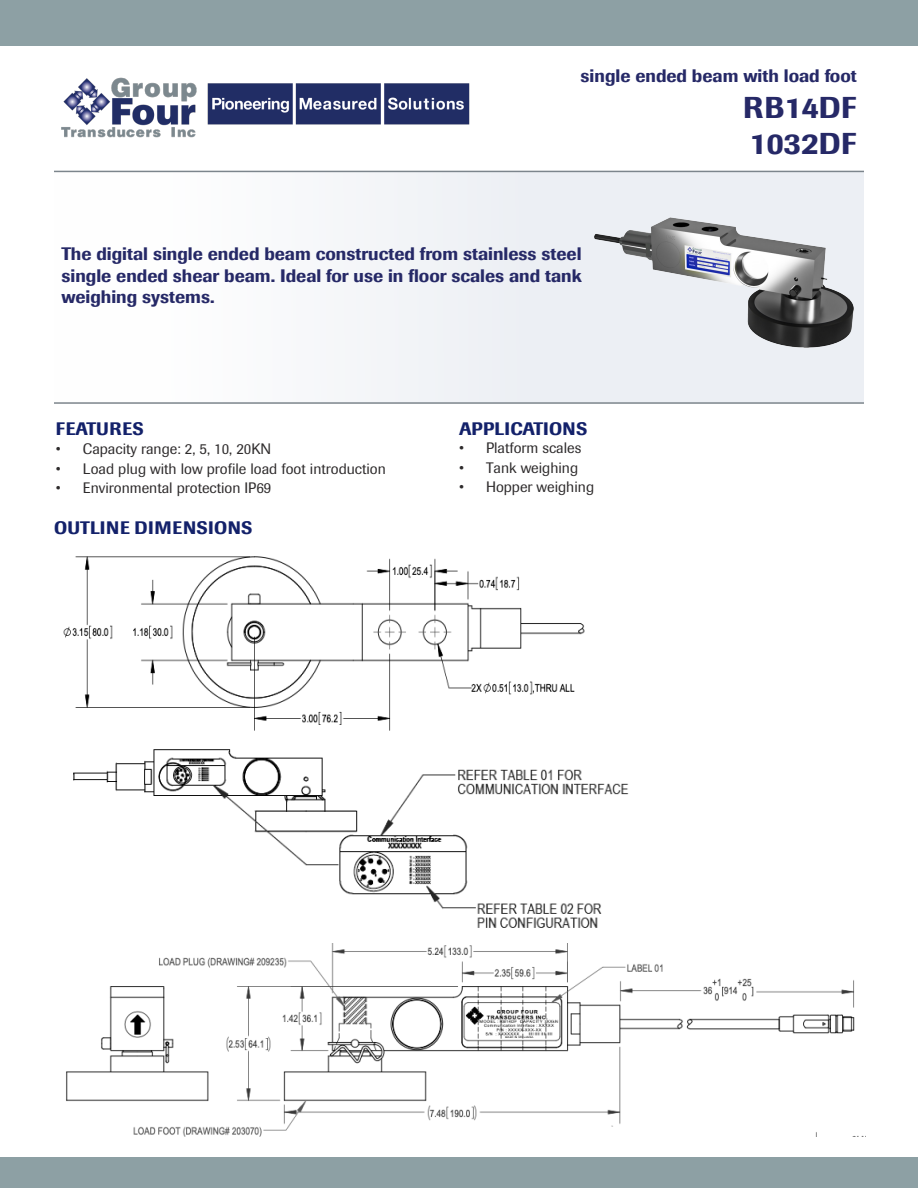
<style>
.page{position:relative;width:918px;height:1188px;background:#fff}
.page>*{position:absolute;margin:0;border:0;box-sizing:border-box;transform-origin:0 0}
.t1{font:500 30px "Imago";color:#262967}
.t2{font:500 18px/21.6px "Imago";color:#262967;text-align:justify}
.t3{font:500 18px "Imago";letter-spacing:.02em;color:#13216a}
.t4{font:15px "Imago";color:#2e2b2c}
</style>
<div class="page">
<div style="left:54px;top:171px;width:810px;height:231px;background:#f3f5f8"></div>
<div style="left:0;top:1158px;width:918px;height:30px;background:#8da0a4"></div>
<div style="left:0;top:0;width:918px;height:45px;background:#8da0a4"></div>
<img style="left:61px;top:77px;width:409px;height:61px">
<hr style="left:54px;top:402px;width:810px;height:2px;background:#7c858c">
<hr style="left:54px;top:171px;width:810px;height:1px;background:#7c858c">
<img style="left:63px;top:556px;width:522px;height:175px">
<img style="left:66px;top:944px;width:797px;height:192px">
<img style="left:73px;top:749px;width:556px;height:179px">
<img style="left:594px;top:217px;width:260px;height:131px">
<p class="t2" style="left:581px;top:65px;width:278px">single ended beam with load foot</p>
<p class="t1" style="left:743px;top:89px;width:115px">RB14DF</p>
<p class="t1" style="left:749px;top:125px;width:109px">1032DF</p>
<p class="t2" style="left:62px;top:243px;width:522px">The digital single ended beam constructed from stainless steel single ended shear beam. Ideal for use in floor scales and tank weighing systems.</p>
<p class="t3" style="left:56px;top:417px;width:89px">FEATURES</p>
<p class="t4" style="left:56px;top:440px;width:217px">• Capacity range: 2, 5, 10, 20KN</p>
<p class="t4" style="left:56px;top:460px;width:331px">• Load plug with low profile load foot introduction</p>
<p class="t4" style="left:56px;top:479px;width:217px">• Environmental protection IP69</p>
<p class="t3" style="left:54px;top:516px;width:200px">OUTLINE DIMENSIONS</p>
<p class="t3" style="left:459px;top:417px;width:130px">APPLICATIONS</p>
<p class="t4" style="left:459px;top:439px;width:124px">• Platform scales</p>
<p class="t4" style="left:459px;top:459px;width:121px">• Tank weighing</p>
<p class="t4" style="left:459px;top:478px;width:137px">• Hopper weighing</p>
</div>
